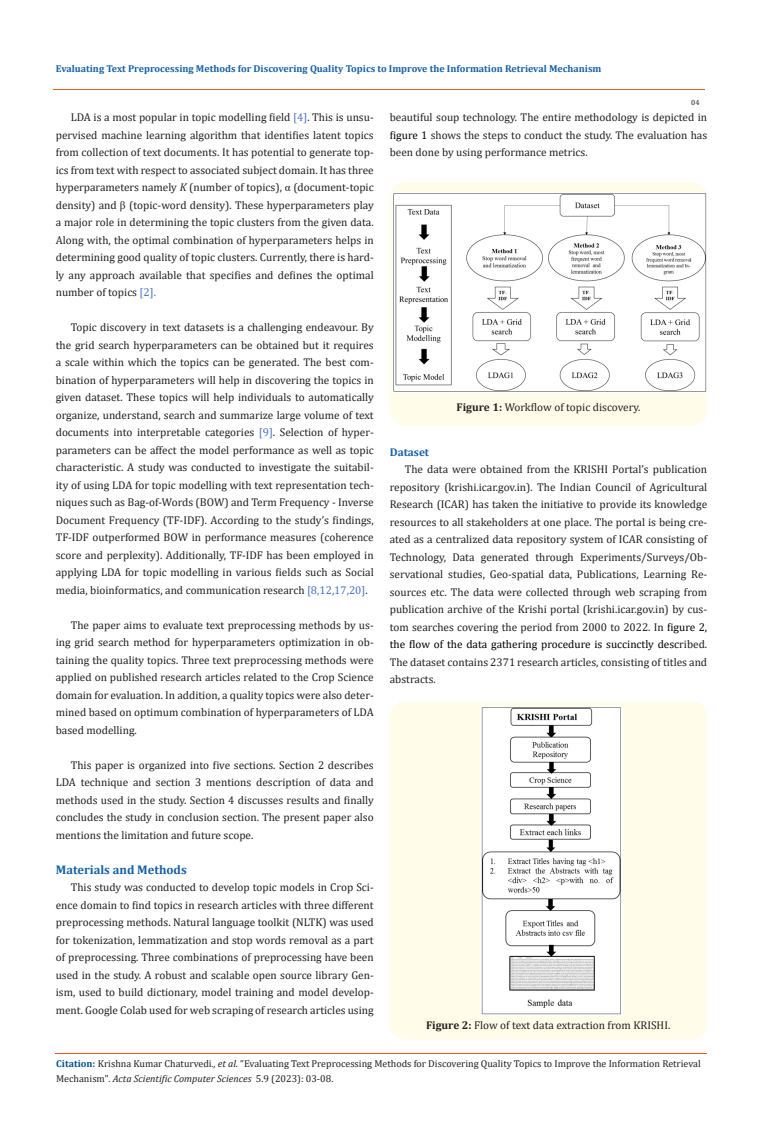
<style>
.page{position:relative;width:764px;height:1140px;background:#fff}
.page>*{position:absolute;margin:0;border:0;box-sizing:border-box;transform-origin:0 0}
.t1{font:700 12.5px "Cambria";color:#1560a6}
.t2{font:11.25px/17.5px "Cambria";color:#231f20;text-align:justify}
.t3{font:700 11.25px "Cambria";color:#1560a6}
.t4{font:10px/15px "Cambria";color:#231f20}
.t5{font:700 10px "Cambria";color:#1560a6}
.t6{font:7.5px "Cambria";color:#231f20}
.s1{color:#4472c4}
.s2{font-style:italic}
.s3{font-family:"Times New Roman"}
.s4{color:#000}
.s5{font-weight:700}
.s6{font-weight:700;color:#035089}
</style>
<div class="page">
<div style="left:390px;top:182px;width:317px;height:243px;background:#fffde9;border-radius:15px"></div>
<img style="left:392px;top:192px;width:315px;height:200px">
<div style="left:390px;top:701px;width:317px;height:339px;background:#fffde9;border-radius:15px"></div>
<img style="left:480px;top:707px;width:142px;height:309px">
<hr style="left:53px;top:90px;width:651px;height:1px;background:#e05d1a">
<hr style="left:55px;top:1054px;width:652px;height:1px;background:#e05d1a">
<p class="t5" style="left:56px;top:61px;width:547px">Evaluating Text Preprocessing Methods for Discovering Quality Topics to Improve the Information Retrieval Mechanism</p>
<p class="t6" style="left:691px;top:98px;width:10px">04</p>
<p class="t2" style="left:56px;top:108px;width:319px;text-indent:15px">LDA is a most popular in topic modelling field <span class="s1">[4]</span>. This is unsu&shy;pervised machine learning algorithm that identifies latent topics from collection of text documents. It has potential to generate top&shy;ics from text with respect to associated subject domain. It has three hyperparameters namely <span class="s2">K</span> (number of topics), <span class="s3">α</span> (document-topic density) and <span class="s3">β</span> (topic-word density). These hyperparameters play a major role in determining the topic clusters from the given data.<br>Along with, the optimal combination of hyperparameters helps in determining good quality of topic clusters. Currently, there is hard&shy;ly any approach available that specifies and defines the optimal number of topics <span class="s1">[2].</span></p>
<p class="t2" style="left:56px;top:318px;width:319px;text-indent:15px">Topic discovery in text datasets is a challenging endeavour. By the grid search hyperparameters can be obtained but it requires a scale within which the topics can be generated. The best com&shy;bination of hyperparameters will help in discovering the topics in given dataset. These topics will help individuals to automatically organize, understand, search and summarize large volume of text documents into interpretable categories <span class="s1">[9]</span>. Selection of hyper&shy;parameters can be affect the model performance as well as topic characteristic. A study was conducted to investigate the suitabil&shy;ity of using LDA for topic modelling with text representation tech&shy;niques such as Bag-of-Words (BOW) and Term Frequency - Inverse Document Frequency (TF-IDF). According to the study’s findings, TF-IDF outperformed BOW in performance measures (coherence score and perplexity). Additionally, TF-IDF has been employed in applying LDA for topic modelling in various fields such as Social media, bioinformatics, and communication research <span class="s1">[8,12,17,20]</span>.</p>
<p class="t2" style="left:56px;top:616px;width:319px;text-indent:15px">The paper aims to evaluate text preprocessing methods by us&shy;ing grid search method for hyperparameters optimization in ob&shy;taining the quality topics. Three text preprocessing methods were applied on published research articles related to the Crop Science domain for evaluation. In addition, a quality topics were also deter&shy;mined based on optimum combination of hyperparameters of LDA based modelling.</p>
<p class="t2" style="left:56px;top:756px;width:319px;text-indent:15px">This paper is organized into five sections. Section 2 describes LDA technique and section 3 mentions description of data and methods used in the study. Section 4 discusses results and finally concludes the study in conclusion section. The present paper also mentions the limitation and future scope.</p>
<p class="t1" style="left:56px;top:861px;width:133px">Materials and Methods</p>
<p class="t2" style="left:56px;top:878px;width:319px;text-indent:15px">This study was conducted to develop topic models in Crop Sci&shy;ence domain to find topics in research articles with three different preprocessing methods. Natural language toolkit (NLTK) was used for tokenization, lemmatization and stop words removal as a part of preprocessing. Three combinations of preprocessing have been used in the study. A robust and scalable open source library Gen&shy;ism, used to build dictionary, model training and model develop&shy;ment. Google Colab used for web scraping of research articles using</p>
<p class="t2" style="left:390px;top:108px;width:319px">beautiful soup technology. The entire methodology is depicted in <span class="s4">figure 1</span> shows the steps to conduct the study. The evaluation has been done by using performance metrics.</p>
<p class="t2" style="left:456px;top:399px;width:185px"><span class="s5">Figure 1:</span> Workflow of topic discovery.</p>
<p class="t3" style="left:390px;top:444px;width:41px">Dataset</p>
<p class="t2" style="left:390px;top:461px;width:319px;text-indent:15px">The data were obtained from the KRISHI Portal’s publication repository (krishi.icar.gov.in). The Indian Council of Agricultural Research (ICAR) has taken the initiative to provide its knowledge resources to all stakeholders at one place. The portal is being cre&shy;ated as a centralized data repository system of ICAR consisting of Technology, Data generated through Experiments/Surveys/Ob&shy;servational studies, Geo-spatial data, Publications, Learning Re&shy;sources etc. The data were collected through web scraping from publication archive of the Krishi portal (krishi.icar.gov.in) by cus&shy;tom searches covering the period from 2000 to 2022. In <span class="s4">figure 2, the flow of the data gathering procedure is succinctly desc</span>ribed.<br>The dataset contains 2371 research articles, consisting of titles and abstracts.</p>
<p class="t2" style="left:426px;top:1016px;width:246px"><span class="s5">Figure 2:</span> Flow of text data extraction from KRISHI.</p>
<p class="t4" style="left:56px;top:1056px;width:646px"><span class="s6">Citation:</span> Krishna Kumar Chaturvedi<span class="s2">., et al.</span> “Evaluating Text Preprocessing Methods for Discovering Quality Topics to Improve the Information Retrieval<br>Mechanism". <span class="s2">Acta Scientific Computer Sciences</span> 5.9 (2023): 03-08.</p>
</div>
